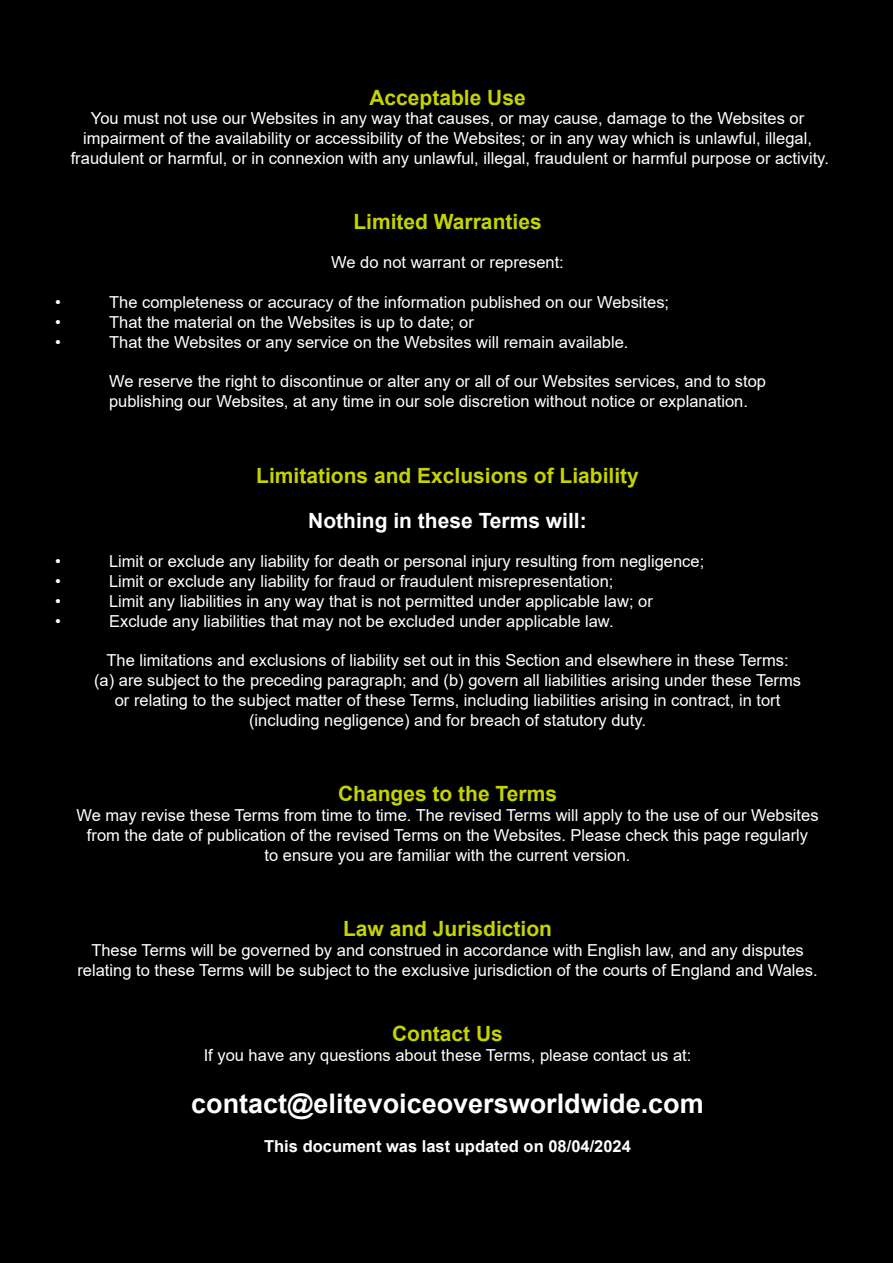
<style>
.page{position:relative;width:893px;height:1263px;background:#010001}
.page>*{position:absolute;margin:0;border:0;box-sizing:border-box;transform-origin:0 0}
.t1{font:700 27px "Arial";color:#fff}
.t2{font:700 21px "Arial";color:#c5d300}
.t3{font:700 21px "Arial";color:#fff}
.t4{font:16.5px/19.8px "Arial";color:#fff;text-align:center}
.t5{font:700 16.5px "Arial";color:#fff}
</style>
<div class="page">
<p class="t2" style="left:369px;top:82px;width:158px">Acceptable Use</p>
<p class="t4" style="left:71px;top:109px;width:760px">You must not use our Websites in any way that causes, or may cause, damage to the Websites or impairment of the availability or accessibility of the Websites; or in any way which is unlawful, illegal, fraudulent or harmful, or in connexion with any unlawful, illegal, fraudulent or harmful purpose or activity.</p>
<p class="t2" style="left:353px;top:207px;width:190px">Limited Warranties</p>
<p class="t4" style="left:331px;top:253px;width:234px">We do not warrant or represent:</p>
<p class="t4" style="left:55px;top:292px;width:7px">•</p>
<p class="t4" style="left:109px;top:292px;width:562px">The completeness or accuracy of the information published on our Websites;</p>
<p class="t4" style="left:55px;top:312px;width:7px">•</p>
<p class="t4" style="left:109px;top:312px;width:366px">That the material on the Websites is up to date; or</p>
<p class="t4" style="left:55px;top:332px;width:7px">•</p>
<p class="t4" style="left:109px;top:332px;width:521px">That the Websites or any service on the Websites will remain available.</p>
<p class="t4" style="left:109px;top:371px;width:658px;text-align:left">We reserve the right to discontinue or alter any or all of our Websites services, and to stop publishing our Websites, at any time in our sole discretion without notice or explanation.</p>
<p class="t2" style="left:256px;top:460px;width:384px">Limitations and Exclusions of Liability</p>
<p class="t3" style="left:308px;top:505px;width:280px">Nothing in these Terms will:</p>
<p class="t4" style="left:55px;top:551px;width:7px">•</p>
<p class="t4" style="left:109px;top:551px;width:597px">Limit or exclude any liability for death or personal injury resulting from negligence;</p>
<p class="t4" style="left:55px;top:571px;width:7px">•</p>
<p class="t4" style="left:109px;top:571px;width:506px">Limit or exclude any liability for fraud or fraudulent misrepresentation;</p>
<p class="t4" style="left:55px;top:591px;width:7px">•</p>
<p class="t4" style="left:109px;top:591px;width:545px">Limit any liabilities in any way that is not permitted under applicable law; or</p>
<p class="t4" style="left:55px;top:611px;width:7px">•</p>
<p class="t4" style="left:109px;top:611px;width:506px">Exclude any liabilities that may not be excluded under applicable law.</p>
<p class="t4" style="left:94px;top:650px;width:708px">The limitations and exclusions of liability set out in this Section and elsewhere in these Terms:<br>(a) are subject to the preceding paragraph; and (b) govern all liabilities arising under these Terms or relating to the subject matter of these Terms, including liabilities arising in contract, in tort (including negligence) and for breach of statutory duty.</p>
<p class="t2" style="left:338px;top:779px;width:220px">Changes to the Terms</p>
<p class="t4" style="left:76px;top:805px;width:744px">We may revise these Terms from time to time. The revised Terms will apply to the use of our Websites from the date of publication of the revised Terms on the Websites. Please check this page regularly<br>to ensure you are familiar with the current version.</p>
<p class="t2" style="left:343px;top:914px;width:210px">Law and Jurisdiction</p>
<p class="t4" style="left:77px;top:940px;width:742px">These Terms will be governed by and construed in accordance with English law, and any disputes relating to these Terms will be subject to the exclusive jurisdiction of the courts of England and Wales.</p>
<p class="t2" style="left:392px;top:1018px;width:112px">Contact Us</p>
<p class="t4" style="left:204px;top:1045px;width:489px">If you have any questions about these Terms, please contact us at:</p>
<h1 class="t1" style="left:191px;top:1084px;width:514px">contact@elitevoiceoversworldwide.com</h1>
<p class="t5" style="left:264px;top:1135px;width:368px">This document was last updated on 08/04/2024</p>
</div>
